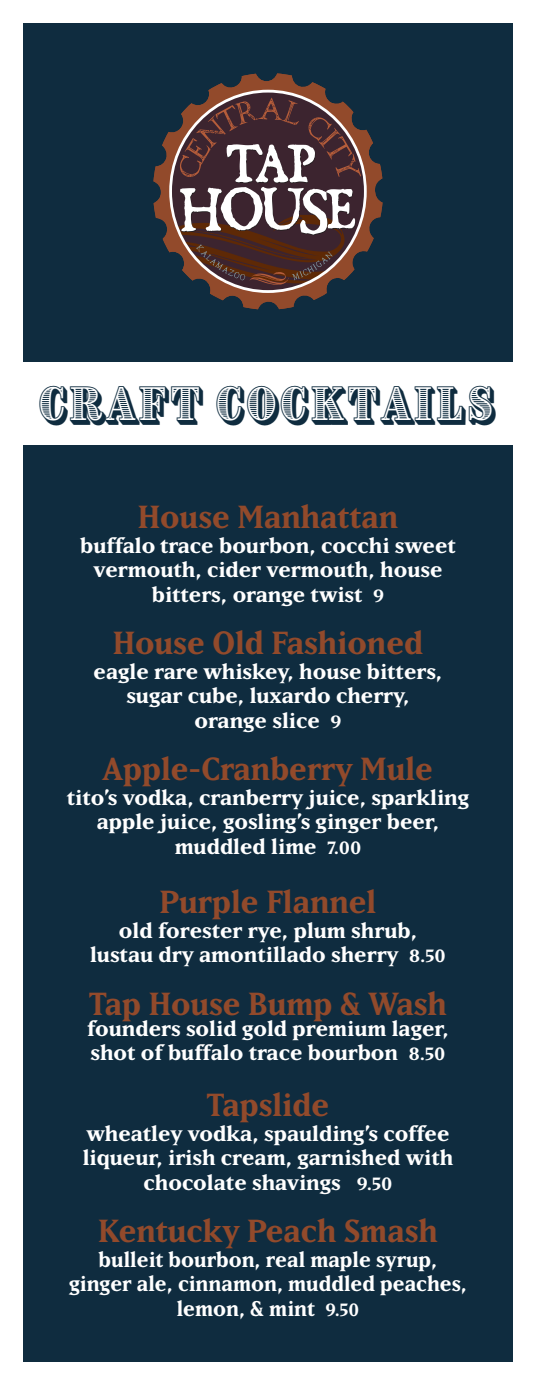
<style>
.page{position:relative;width:536px;height:1386px;background:#fff}
.page>*{position:absolute;margin:0;border:0;box-sizing:border-box;transform-origin:0 0}
.t1{font:40.25px "Brim Narrow Combined 2";color:#0f2c3f}
.t2{font:700 31.5px "Matrix IIOT";color:#924a2b}
.t3{font:700 21px/24.5px "Matrix IIOT";color:#fff;text-align:center;scale:1.05 1}
.t4{font:700 21px/24.5px "Matrix IIOT";color:#fff;text-align:center}
.s1{font-size:17.5px}
</style>
<div class="page">
<div style="left:23px;top:24px;width:489px;height:1338px;background:#0f2c3f"></div>
<svg style="left:153px;top:73px;width:229px;height:236px"></svg>
<svg style="left:169px;top:90px;width:197px;height:203px"></svg>
<svg style="left:177px;top:98px;width:184px;height:187px"></svg>
<div style="left:23px;top:363px;width:489px;height:82px;background:#fff"></div>
<h1 class="t1" style="left:39px;top:375px;width:460px">CRAFT COCKTAILS</h1>
<h2 class="t2" style="left:138px;top:498px;width:261px">House Manhattan</h2>
<p class="t3" style="left:80px;top:532px;width:359px">buffalo trace bourbon, cocchi sweet vermouth, cider vermouth, house bitters, orange twist <span class="s1">9</span></p>
<h2 class="t2" style="left:113px;top:624px;width:311px">House Old Fashioned</h2>
<p class="t3" style="left:94px;top:658px;width:333px">eagle rare whiskey, house bitters, sugar cube, luxardo cherry, orange slice <span class="s1">9</span></p>
<h2 class="t2" style="left:103px;top:750px;width:331px">Apple-Cranberry Mule</h2>
<p class="t3" style="left:67px;top:784px;width:384px">tito’s vodka, cranberry juice, sparkling apple juice, gosling’s ginger beer, muddled lime <span class="s1">7.00</span></p>
<h2 class="t2" style="left:159px;top:883px;width:218px">Purple Flannel</h2>
<p class="t3" style="left:90px;top:917px;width:340px">old forester rye, plum shrub, lustau dry amontillado sherry <span class="s1">8.50</span></p>
<h2 class="t2" style="left:89px;top:984px;width:359px">Tap House Bump &amp; Wash</h2>
<p class="t3" style="left:87px;top:1015px;width:346px;text-align:left">founders solid gold premium lager, shot of buffalo trace bourbon <span class="s1">8.50</span></p>
<h2 class="t2" style="left:207px;top:1086px;width:124px">Tapslide</h2>
<p class="t3" style="left:83px;top:1120px;width:354px">wheatley vodka, spaulding’s coffee liqueur, irish cream, garnished with chocolate shavings <span class="s1">9.50</span></p>
<h2 class="t2" style="left:98px;top:1212px;width:341px">Kentucky Peach Smash</h2>
<p class="t4" style="left:69px;top:1246px;width:399px">bulleit bourbon, real maple syrup, ginger ale, cinnamon, muddled peaches, lemon, &amp; mint <span class="s1">9.50</span></p>
</div>
